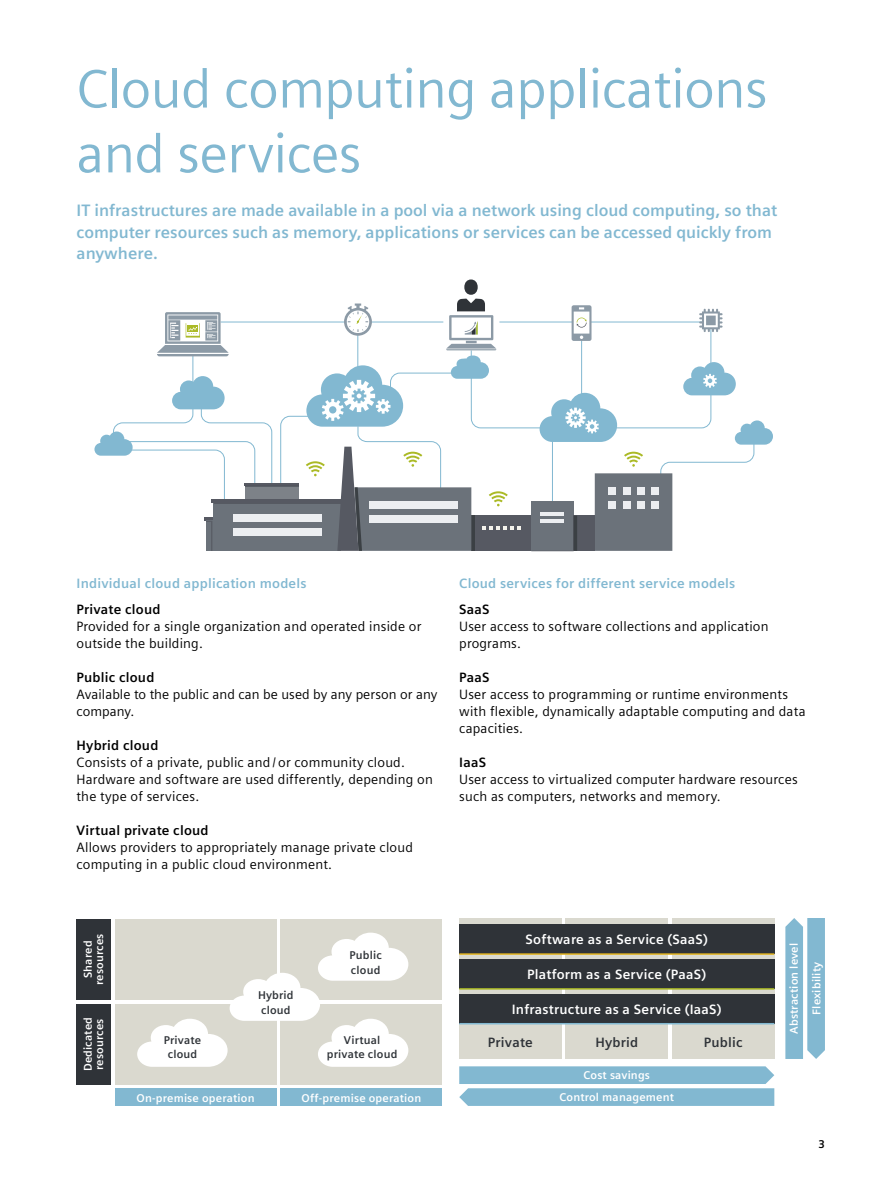
<style>
.page{position:relative;width:893px;height:1191px;background:#fff}
.page>*{position:absolute;margin:0;border:0;box-sizing:border-box;transform-origin:0 0}
.t1{font:54px/64.8px "Siemens Sans Global";letter-spacing:-.01em;color:#82b8d1}
.t2{font:700 16.5px/21.5px "Siemens Sans Global";color:#82b8d1}
.t3{font:13.5px/17px "Siemens Sans Global";letter-spacing:.015em;color:#000}
.t4{font:700 13.5px "Siemens Sans Global";letter-spacing:.015em;color:#fff}
.t5{font:700 13.5px "Siemens Sans Global";letter-spacing:.015em;color:#82b8d1}
.t6{font:700 13.5px "Siemens Sans Global";letter-spacing:.015em;color:#000}
.t7{font:700 13.5px "Siemens Sans Global";letter-spacing:.015em;color:#2f3338}
.t8{font:700 11.25px/11.2px "Siemens Sans Global";letter-spacing:.015em;color:#fff;text-align:center}
.t9{font:700 11.25px/14.7px "Siemens Sans Global";letter-spacing:.015em;color:#2f3338;text-align:center}
.t10{font:700 11.25px "Siemens Sans Global";color:#000}
</style>
<div class="page">
<svg style="left:785px;top:918px;width:40px;height:141px;background:#94c2d7"></svg>
<div style="left:459px;top:918px;width:102px;height:141px;background:#dad9cf"></div>
<div style="left:566px;top:918px;width:102px;height:141px;background:#dad9cf"></div>
<div style="left:672px;top:918px;width:102px;height:141px;background:#dad9cf"></div>
<div style="left:459px;top:924px;width:315px;height:30px;background:#2f3338"></div>
<hr style="left:459px;top:953px;width:315px;height:1px;background:#e2b320">
<div style="left:459px;top:959px;width:315px;height:30px;background:#2f3338"></div>
<hr style="left:459px;top:988px;width:315px;height:1px;background:#abba26">
<div style="left:459px;top:994px;width:315px;height:29px;background:#2f3338"></div>
<hr style="left:459px;top:1023px;width:315px;height:1px;background:#82b8d1">
<svg style="left:459px;top:1066px;width:315px;height:40px;background:#92c1d6"></svg>
<div style="left:115px;top:1089px;width:161px;height:17px;background:#82b8d1"></div>
<div style="left:281px;top:1089px;width:161px;height:17px;background:#82b8d1"></div>
<div style="left:115px;top:918px;width:161px;height:81px;background:#dad9cf"></div>
<div style="left:77px;top:918px;width:34px;height:81px;background:#2f3338"></div>
<div style="left:115px;top:1003px;width:161px;height:81px;background:#dad9cf"></div>
<div style="left:77px;top:1003px;width:34px;height:81px;background:#2f3338"></div>
<div style="left:281px;top:918px;width:161px;height:81px;background:#dad9cf"></div>
<div style="left:281px;top:1003px;width:161px;height:81px;background:#dad9cf"></div>
<svg style="left:137px;top:932px;width:271px;height:134px"></svg>
<svg style="left:94px;top:279px;width:679px;height:272px"></svg>
<h1 class="t1" style="left:77px;top:59px;width:693px">Cloud computing applications and services</h1>
<p class="t2" style="left:77px;top:200px;width:702px">IT infrastructures are made available in a pool via a network using cloud computing, so that computer resources such as memory, applications or services can be accessed quickly from anywhere.</p>
<p class="t5" style="left:77px;top:576px;width:232px">Individual cloud application models</p>
<p class="t6" style="left:77px;top:601px;width:85px">Private cloud</p>
<p class="t3" style="left:77px;top:618px;width:346px">Provided for a single organization and operated inside or outside the building.</p>
<p class="t6" style="left:77px;top:669px;width:79px">Public cloud</p>
<p class="t3" style="left:77px;top:686px;width:362px">Available to the public and can be used by any person or any company.</p>
<p class="t6" style="left:77px;top:737px;width:83px">Hybrid cloud</p>
<p class="t3" style="left:77px;top:754px;width:358px">Consists of a private, public and / or community cloud.<br>Hardware and software are used differently, depending on the type of services.</p>
<p class="t6" style="left:77px;top:822px;width:134px">Virtual private cloud</p>
<p class="t3" style="left:77px;top:839px;width:338px">Allows providers to appropriately manage private cloud computing in a public cloud environment.</p>
<p class="t5" style="left:459px;top:576px;width:278px">Cloud services for different service models</p>
<p class="t6" style="left:459px;top:601px;width:32px">SaaS</p>
<p class="t3" style="left:459px;top:618px;width:311px">User access to software collections and application programs.</p>
<p class="t6" style="left:459px;top:669px;width:32px">PaaS</p>
<p class="t3" style="left:459px;top:686px;width:348px">User access to programming or runtime environments with flexible, dynamically adaptable computing and data capacities.</p>
<p class="t6" style="left:459px;top:754px;width:28px">IaaS</p>
<p class="t3" style="left:459px;top:771px;width:340px">User access to virtualized computer hardware resources such as computers, networks and memory.</p>
<p class="t8" style="left:82px;top:985px;width:53px;rotate:-90deg">Shared resources</p>
<p class="t8" style="left:82px;top:1071px;width:56px;text-align:left;rotate:-90deg">Dedicated resources</p>
<p class="t9" style="left:164px;top:1032px;width:39px">Private cloud</p>
<p class="t9" style="left:258px;top:988px;width:37px;text-align:left">Hybrid cloud</p>
<p class="t9" style="left:350px;top:947px;width:34px;text-align:left">Public cloud</p>
<p class="t9" style="left:327px;top:1032px;width:72px">Virtual private cloud</p>
<p class="t8" style="left:137px;top:1092px;width:120px">On-premise operation</p>
<p class="t8" style="left:302px;top:1092px;width:121px">Off-premise operation</p>
<p class="t4" style="left:526px;top:931px;width:184px">Software as a Service (SaaS)</p>
<p class="t4" style="left:527px;top:966px;width:181px">Platform as a Service (PaaS)</p>
<p class="t4" style="left:512px;top:1001px;width:212px">Infrastructure as a Service (IaaS)</p>
<p class="t7" style="left:488px;top:1034px;width:46px">Private</p>
<p class="t7" style="left:595px;top:1034px;width:44px">Hybrid</p>
<p class="t7" style="left:704px;top:1034px;width:40px">Public</p>
<p class="t8" style="left:559px;top:1064px;width:116px;line-height:22px">Cost savings<br>Control management</p>
<p class="t8" style="left:783px;top:1034px;width:92px;line-height:22.5px;rotate:-90deg">Abstraction level<br>Flexibility</p>
<p class="t10" style="left:818px;top:1137px;width:8px">3</p>
</div>
